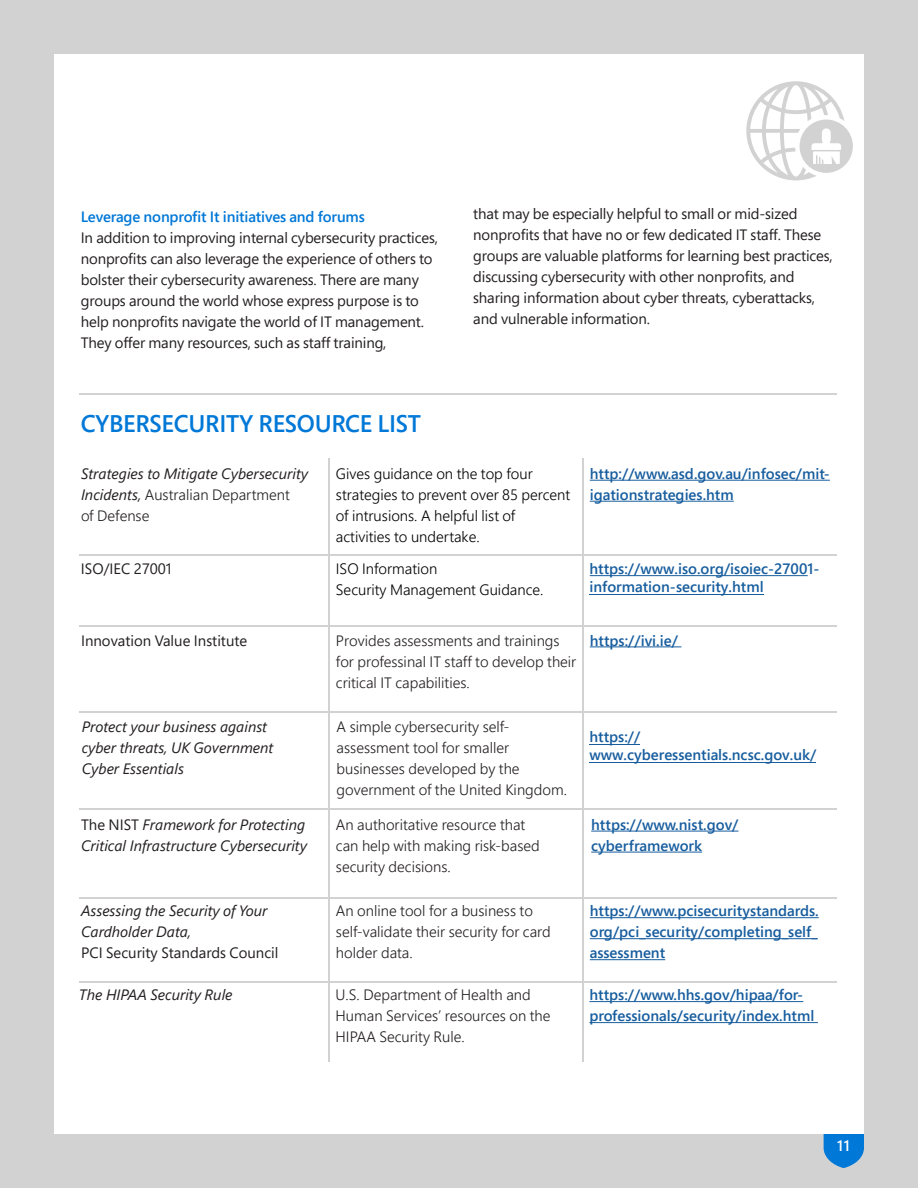
<style>
.page{position:relative;width:918px;height:1188px;background:#d2d2d2}
.page>*{position:absolute;margin:0;border:0;box-sizing:border-box;transform-origin:0 0}
.subheads{font:600 24px "Segoe Pro";letter-spacing:-.01em;color:#0078d7}
.BasicBodyCopy{font:15px/21px "Segoe Pro";letter-spacing:-.01em;color:#231f20}
.t1{font:300 15px/21px "Segoe Pro";color:#231f20}
.t2{font:600 15px/21px "Segoe Pro";color:#175d9e}
.t3{font:italic 15px/21px "Segoe Pro";color:#231f20}
.t4{font:300 15px/21px "Segoe Pro";color:#000}
.t5{font:600 15px "Segoe Pro";color:#fff}
.s1{font-weight:600;color:#0078d7}
.s2{font-weight:300;font-style:normal}
.s3{font-style:normal}
</style>
<div class="page">
<div style="left:54px;top:54px;width:810px;height:1080px;background:#fff"></div>
<svg style="left:824px;top:1134px;width:40px;height:34px"></svg>
<hr style="left:328px;top:458px;width:2px;height:603px;background:#d2d2d2">
<hr style="left:582px;top:458px;width:2px;height:603px;background:#d2d2d2">
<hr style="left:79px;top:625px;width:757px;height:2px;background:#d2d2d2">
<hr style="left:79px;top:711px;width:757px;height:2px;background:#d2d2d2">
<hr style="left:79px;top:808px;width:757px;height:2px;background:#d2d2d2">
<hr style="left:80px;top:897px;width:757px;height:2px;background:#d2d2d2">
<hr style="left:590px;top:480px;width:240px;height:1px;background:#175d9e">
<hr style="left:590px;top:501px;width:144px;height:1px;background:#175d9e">
<hr style="left:590px;top:575px;width:218px;height:1px;background:#175d9e">
<hr style="left:590px;top:646px;width:91px;height:1px;background:#175d9e">
<hr style="left:591px;top:831px;width:148px;height:1px;background:#175d9e">
<hr style="left:591px;top:852px;width:111px;height:1px;background:#175d9e">
<hr style="left:590px;top:917px;width:229px;height:1px;background:#175d9e">
<hr style="left:590px;top:938px;width:228px;height:1px;background:#175d9e">
<hr style="left:590px;top:959px;width:75px;height:1px;background:#175d9e">
<hr style="left:80px;top:554px;width:757px;height:2px;background:#d2d2d2">
<hr style="left:80px;top:981px;width:757px;height:2px;background:#d2d2d2">
<hr style="left:589px;top:1001px;width:214px;height:1px;background:#175d9e">
<hr style="left:589px;top:1022px;width:229px;height:1px;background:#175d9e">
<hr style="left:80px;top:393px;width:757px;height:2px;background:#d2d2d2">
<svg style="left:746px;top:81px;width:107px;height:99px"></svg>
<hr style="left:590px;top:744px;width:50px;height:1px;background:#175d9e">
<hr style="left:590px;top:762px;width:226px;height:1px;background:#175d9e">
<hr style="left:589px;top:594px;width:175px;height:1px;background:#175d9e">
<p class="BasicBodyCopy" style="left:81px;top:206px;width:359px"><span class="s1">Leverage nonprofit It initiatives and forums<br></span>In addition to improving internal cybersecurity practices, nonprofits can also leverage the experience of others to bolster their cybersecurity awareness. There are many groups around the world whose express purpose is to help nonprofits navigate the world of IT management.<br>They offer many resources, such as staff training,</p>
<p class="BasicBodyCopy" style="left:473px;top:203px;width:361px">that may be especially helpful to small or mid-sized nonprofits that have no or few dedicated IT staff. These groups are valuable platforms for learning best practices, discussing cybersecurity with other nonprofits, and sharing information about cyber threats, cyberattacks, and vulnerable information.</p>
<p class="subheads" style="left:81px;top:407px;width:342px">CYBERSECURITY RESOURCE LIST</p>
<p class="t3" style="left:81px;top:463px;width:229px">Strategies to Mitigate Cybersecurity<br>Incidents, <span class="s2">Australian Department<br>of Defense</span></p>
<p class="t4" style="left:336px;top:463px;width:236px">Gives guidance on the top four strategies to prevent over 85 percent of intrusions. A helpful list of activities to undertake.</p>
<p class="t2" style="left:590px;top:463px;width:242px">http://www.asd.gov.au/infosec/mit&shy;igationstrategies.htm</p>
<p class="BasicBodyCopy" style="left:81px;top:558px;width:92px">ISO/IEC 27001</p>
<p class="t4" style="left:336px;top:558px;width:209px">ISO Information<br>Security Management Guidance.</p>
<p class="t2" style="left:589px;top:559px;width:232px;line-height:18px">https://www.iso.org/isoiec-27001- information-security.html</p>
<p class="BasicBodyCopy" style="left:81px;top:629px;width:168px">Innovation Value Institute</p>
<p class="t1" style="left:336px;top:629px;width:242px">Provides assessments and trainings for professinal IT staff to develop their critical IT capabilities.</p>
<p class="t2" style="left:590px;top:629px;width:90px">https://ivi.ie/</p>
<p class="t3" style="left:82px;top:716px;width:193px">Protect your business against cyber threats, UK Government<br>Cyber Essentials</p>
<p class="t1" style="left:337px;top:716px;width:232px">A simple cybersecurity self&shy;assessment tool for smaller businesses developed by the government of the United Kingdom.</p>
<p class="t2" style="left:589px;top:727px;width:228px;line-height:18px">https:// www.cyberessentials.ncsc.gov.uk/</p>
<p class="t3" style="left:81px;top:814px;width:228px"><span class="s3">The NIST</span> Framework for Protecting<br>Critical Infrastructure Cybersecurity</p>
<p class="t1" style="left:336px;top:814px;width:205px">An authoritative resource that can help with making risk-based security decisions.</p>
<p class="t2" style="left:591px;top:814px;width:149px">https://www.nist.gov/ cyberframework</p>
<p class="t3" style="left:81px;top:900px;width:188px">Assessing the Security of Your<br>Cardholder Data,</p>
<p class="BasicBodyCopy" style="left:81px;top:942px;width:199px">PCI Security Standards Council</p>
<p class="t1" style="left:336px;top:900px;width:216px">An online tool for a business to self-validate their security for card holder data.</p>
<p class="t2" style="left:590px;top:900px;width:230px;text-align:justify">https://www.pcisecuritystandards. org/pci_security/completing_self_ assessment</p>
<p class="t3" style="left:79px;top:984px;width:155px">The HIPAA Security Rule</p>
<p class="t1" style="left:336px;top:984px;width:216px">U.S. Department of Health and<br>Human Services’ resources on the<br>HIPAA Security Rule.</p>
<p class="t2" style="left:589px;top:984px;width:226px">https://www.hhs.gov/hipaa/for&shy;professionals/security/index.html</p>
<p class="t5" style="left:837px;top:1136px;width:14px">11</p>
</div>
